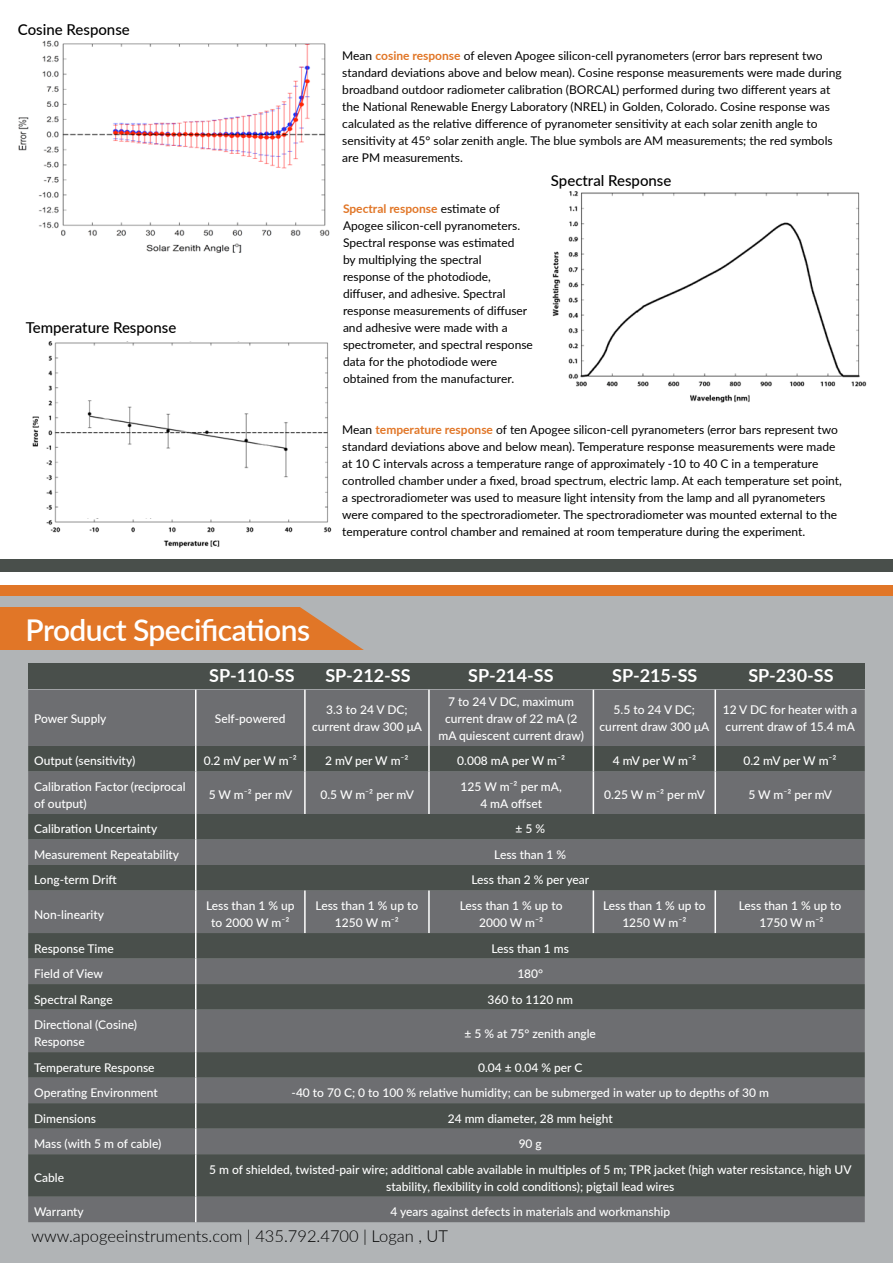
<style>
.page{position:relative;width:893px;height:1263px;background:#b1b4b6}
.page>*{position:absolute;margin:0;border:0;box-sizing:border-box;transform-origin:0 0}
.t1{font:600 30px "Lato";letter-spacing:-.02em;color:#fff}
.t2{font:700 18px "Lato";color:#fff}
.t3{font:300 16.5px "Lato";color:#000}
.t4{font:500 15px "Lato";color:#000}
.t5{font:12px/17px "Lato";color:#000}
.t6{font:500 12px/17px "Lato";color:#fff;text-align:center}
.s1{font-weight:700;color:#e17627}
</style>
<div class="page">
<div style="left:0;top:607px;width:389px;height:42px;background:#e17627"></div>
<svg style="left:288px;top:607px;width:101px;height:43px"></svg>
<div style="left:0;top:0;width:893px;height:567px;background:#fff"></div>
<div style="left:0;top:583px;width:893px;height:13px;background:#e17627"></div>
<div style="left:0;top:571px;width:893px;height:13px;background:#fff"></div>
<div style="left:0;top:559px;width:893px;height:12px;background:#494f4b"></div>
<div style="left:28px;top:663px;width:837px;height:26px;background:#494f4b"></div>
<div style="left:28px;top:690px;width:837px;height:532px;background:#6d6e71"></div>
<svg style="left:28px;top:746px;width:837px;height:451px;background:#5b5f5e"></svg>
<hr style="left:195px;top:690px;width:1px;height:56px;background:#fff">
<hr style="left:304px;top:690px;width:2px;height:56px;background:#fff">
<hr style="left:428px;top:690px;width:2px;height:56px;background:#fff">
<hr style="left:593px;top:690px;width:1px;height:56px;background:#fff">
<hr style="left:714px;top:690px;width:2px;height:56px;background:#fff">
<svg style="left:195px;top:746px;width:1px;height:25px"></svg>
<hr style="left:304px;top:746px;width:2px;height:25px;background:#fff">
<hr style="left:428px;top:746px;width:2px;height:25px;background:#fff">
<svg style="left:593px;top:746px;width:1px;height:25px"></svg>
<hr style="left:714px;top:746px;width:2px;height:25px;background:#fff">
<hr style="left:195px;top:771px;width:1px;height:43px;background:#fff">
<hr style="left:304px;top:771px;width:2px;height:43px;background:#fff">
<hr style="left:428px;top:771px;width:2px;height:43px;background:#fff">
<hr style="left:593px;top:771px;width:1px;height:43px;background:#fff">
<hr style="left:714px;top:771px;width:2px;height:43px;background:#fff">
<svg style="left:195px;top:814px;width:1px;height:76px"></svg>
<hr style="left:195px;top:890px;width:1px;height:43px;background:#fff">
<hr style="left:304px;top:890px;width:2px;height:43px;background:#fff">
<hr style="left:428px;top:890px;width:2px;height:43px;background:#fff">
<hr style="left:593px;top:890px;width:1px;height:43px;background:#fff">
<hr style="left:714px;top:890px;width:2px;height:43px;background:#fff">
<svg style="left:195px;top:933px;width:1px;height:76px"></svg>
<hr style="left:195px;top:1009px;width:1px;height:43px;background:#fff">
<svg style="left:195px;top:1052px;width:1px;height:102px"></svg>
<hr style="left:195px;top:1154px;width:1px;height:43px;background:#fff">
<svg style="left:195px;top:1197px;width:1px;height:25px"></svg>
<img style="left:18px;top:40px;width:312px;height:213px">
<img style="left:32px;top:341px;width:300px;height:207px">
<div style="left:62px;top:499px;width:243px;height:19px;background:#fff"></div>
<img style="left:552px;top:191px;width:315px;height:212px">
<p class="t4" style="left:18px;top:19px;width:113px">Cosine Response</p>
<p class="t4" style="left:26px;top:317px;width:152px">Temperature Response</p>
<h1 class="t1" style="left:26px;top:609px;width:286px">Product Specifications</h1>
<p class="t5" style="left:342px;top:46px;width:501px">Mean <span class="s1">cosine response</span> of eleven Apogee silicon-cell pyranometers (error bars represent two standard deviations above and below mean). Cosine response measurements were made during broadband outdoor radiometer calibration (BORCAL) performed during two different years at the National Renewable Energy Laboratory (NREL) in Golden, Colorado. Cosine response was calculated as the relative difference of pyranometer sensitivity at each solar zenith angle to sensitivity at 45° solar zenith angle. The blue symbols are AM measurements; the red symbols are PM measurements.</p>
<p class="t5" style="left:343px;top:199px;width:191px"><span class="s1">Spectral response</span> estimate of<br>Apogee silicon-cell pyranometers.<br>Spectral response was estimated<br>by multiplying the spectral<br>response of the photodiode, diffuser, and adhesive. Spectral response measurements of diffuser and adhesive were made with a spectrometer, and spectral response data for the photodiode were obtained from the manufacturer.</p>
<p class="t4" style="left:551px;top:170px;width:122px">Spectral Response</p>
<p class="t5" style="left:342px;top:420px;width:501px">Mean <span class="s1">temperature response</span> of ten Apogee silicon-cell pyranometers (error bars represent two standard deviations above and below mean). Temperature response measurements were made at 10 C intervals across a temperature range of approximately -10 to 40 C in a temperature controlled chamber under a fixed, broad spectrum, electric lamp. At each temperature set point, a spectroradiometer was used to measure light intensity from the lamp and all pyranometers were compared to the spectroradiometer. The spectroradiometer was mounted external to the temperature control chamber and remained at room temperature during the experiment.</p>
<h2 class="t2" style="left:209px;top:662px;width:87px">SP-110-SS</h2>
<h2 class="t2" style="left:325px;top:662px;width:87px">SP-212-SS</h2>
<h2 class="t2" style="left:468px;top:662px;width:87px">SP-214-SS</h2>
<h2 class="t2" style="left:612px;top:662px;width:87px">SP-215-SS</h2>
<h2 class="t2" style="left:748px;top:662px;width:87px">SP-230-SS</h2>
<p class="t6" style="left:34px;top:709px;width:74px">Power Supply</p>
<p class="t6" style="left:215px;top:709px;width:72px">Self-powered</p>
<p class="t6" style="left:312px;top:701px;width:111px">3.3 to 24 V DC; current draw 300 μA</p>
<p class="t6" style="left:438px;top:692px;width:147px">7 to 24 V DC, maximum current draw of 22 mA (2 mA quiescent current draw)</p>
<p class="t6" style="left:600px;top:701px;width:111px">5.5 to 24 V DC; current draw 300 μA</p>
<p class="t6" style="left:723px;top:701px;width:136px;text-align:left">12 V DC for heater with a current draw of 15.4 mA</p>
<p class="t6" style="left:34px;top:752px;width:103px">Output (sensitivity)</p>
<p class="t6" style="left:204px;top:752px;width:95px">0.2 mV per W m⁻²</p>
<p class="t6" style="left:325px;top:752px;width:85px">2 mV per W m⁻²</p>
<p class="t6" style="left:457px;top:752px;width:109px">0.008 mA per W m⁻²</p>
<p class="t6" style="left:613px;top:752px;width:85px">4 mV per W m⁻²</p>
<p class="t6" style="left:743px;top:752px;width:95px">0.2 mV per W m⁻²</p>
<p class="t6" style="left:34px;top:778px;width:153px;text-align:left">Calibration Factor (reciprocal of output)</p>
<p class="t6" style="left:209px;top:786px;width:85px">5 W m⁻² per mV</p>
<p class="t6" style="left:320px;top:786px;width:95px">0.5 W m⁻² per mV</p>
<p class="t6" style="left:461px;top:777px;width:103px">125 W m⁻² per mA,<br>4 mA offset</p>
<p class="t6" style="left:604px;top:786px;width:102px">0.25 W m⁻² per mV</p>
<p class="t6" style="left:748px;top:786px;width:85px">5 W m⁻² per mV</p>
<p class="t6" style="left:34px;top:820px;width:125px">Calibration Uncertainty</p>
<p class="t6" style="left:515px;top:820px;width:31px">± 5 %</p>
<p class="t6" style="left:34px;top:846px;width:146px">Measurement Repeatability</p>
<p class="t6" style="left:494px;top:846px;width:73px">Less than 1 %</p>
<p class="t6" style="left:34px;top:871px;width:84px">Long-term Drift</p>
<p class="t6" style="left:471px;top:871px;width:119px">Less than 2 % per year</p>
<p class="t6" style="left:34px;top:905px;width:71px">Non-linearity</p>
<p class="t6" style="left:206px;top:897px;width:90px">Less than 1 % up to 2000 W m⁻²</p>
<p class="t6" style="left:316px;top:897px;width:104px">Less than 1 % up to<br>1250 W m⁻²</p>
<p class="t6" style="left:460px;top:897px;width:104px">Less than 1 % up to<br>2000 W m⁻²</p>
<p class="t6" style="left:603px;top:897px;width:104px">Less than 1 % up to<br>1250 W m⁻²</p>
<p class="t6" style="left:739px;top:897px;width:104px">Less than 1 % up to<br>1750 W m⁻²</p>
<p class="t6" style="left:34px;top:939px;width:81px">Response Time</p>
<p class="t6" style="left:491px;top:939px;width:79px">Less than 1 ms</p>
<p class="t6" style="left:34px;top:965px;width:70px">Field of View</p>
<p class="t6" style="left:517px;top:965px;width:27px">180°</p>
<p class="t6" style="left:34px;top:990px;width:80px">Spectral Range</p>
<p class="t6" style="left:487px;top:990px;width:87px">360 to 1120 nm</p>
<p class="t6" style="left:34px;top:1016px;width:104px;text-align:left">Directional (Cosine)<br>Response</p>
<p class="t6" style="left:464px;top:1024px;width:133px">± 5 % at 75° zenith angle</p>
<p class="t6" style="left:34px;top:1058px;width:122px">Temperature Response</p>
<p class="t6" style="left:478px;top:1058px;width:106px">0.04 ± 0.04 % per C</p>
<p class="t6" style="left:34px;top:1084px;width:125px">Operating Environment</p>
<p class="t6" style="left:292px;top:1084px;width:479px">-40 to 70 C; 0 to 100 % relative humidity; can be submerged in water up to depths of 30 m</p>
<p class="t6" style="left:34px;top:1109px;width:63px">Dimensions</p>
<p class="t6" style="left:448px;top:1109px;width:167px">24 mm diameter, 28 mm height</p>
<p class="t6" style="left:34px;top:1135px;width:129px">Mass (with 5 m of cable)</p>
<p class="t6" style="left:519px;top:1135px;width:25px">90 g</p>
<p class="t6" style="left:34px;top:1169px;width:31px">Cable</p>
<p class="t6" style="left:209px;top:1160px;width:644px">5 m of shielded, twisted-pair wire; additional cable available in multiples of 5 m; TPR jacket (high water resistance, high UV stability, flexibility in cold conditions); pigtail lead wires</p>
<p class="t6" style="left:34px;top:1203px;width:51px">Warranty</p>
<p class="t6" style="left:390px;top:1203px;width:281px">4 years against defects in materials and workmanship</p>
<h3 class="t3" style="left:32px;top:1224px;width:418px">www.apogeeinstruments.com | 435.792.4700 | Logan , UT</h3>
</div>
